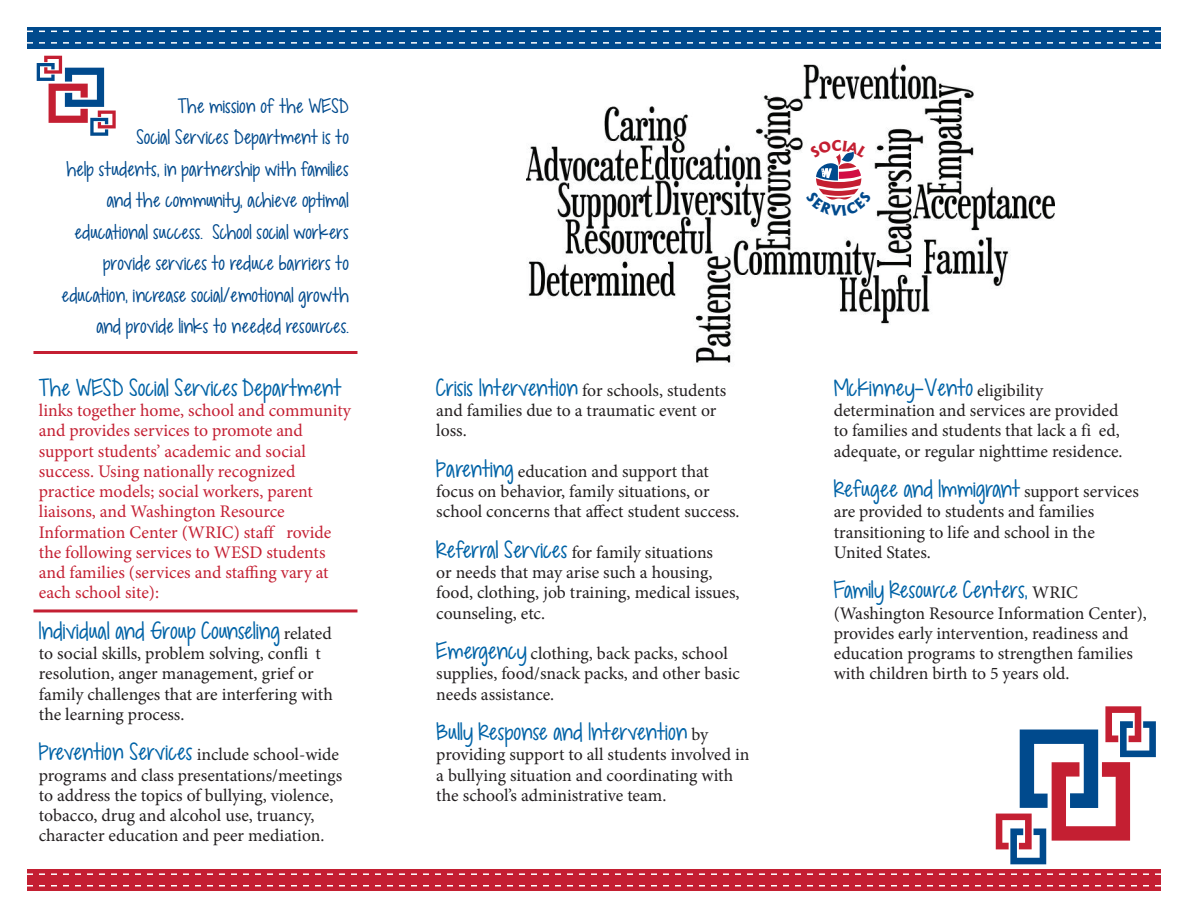
<style>
.page{position:relative;width:1188px;height:918px;background:#fff}
.page>*{position:absolute;margin:0;border:0;box-sizing:border-box;transform-origin:0 0}
.t1{font:17.7px/20.2px "Minion Pro";color:#231f20}
.t2{font:17.7px/20.2px "Minion Pro";color:#c41f32}
.t3{font:17.7px "KG Dropsof Jupiter";color:#0163a7}
.t4{font:15px/31.5px "KG Dropsof Jupiter";color:#004a8d;text-align:right}
.s1{font-family:"Minion Pro";color:#231f20}
.s2{font-family:"KG Dropsof Jupiter";color:#0163a7}
</style>
<div class="page">
<img style="left:527px;top:64px;width:527px;height:299px">
<div style="left:27px;top:869px;width:1134px;height:22px;background:#c41f32"></div>
<div style="left:27px;top:27px;width:1134px;height:22px;background:#004a8d"></div>
<hr style="left:33px;top:351px;width:324px;height:3px;background:#c41f32">
<hr style="left:33px;top:609px;width:324px;height:3px;background:#c41f32">
<svg style="left:27px;top:31px;width:1134px;height:1px"></svg>
<svg style="left:27px;top:873px;width:1134px;height:2px"></svg>
<svg style="left:27px;top:42px;width:1134px;height:2px"></svg>
<svg style="left:27px;top:885px;width:1134px;height:1px"></svg>
<svg style="left:996px;top:706px;width:160px;height:158px"></svg>
<svg style="left:37px;top:56px;width:79px;height:80px"></svg>
<svg style="left:806px;top:140px;width:66px;height:76px"></svg>
<p class="t4" style="left:62px;top:91px;width:289px">The mission of the WESD<br>Social Services Department is to<br>help students, in partnership with families and the community, achieve optimal educational success. School social workers provide services to reduce barriers to education, increase social/emotional growth and provide links to needed resources.</p>
<p class="t3" style="left:39px;top:373px;width:304px">The WESD Social Services Department</p>
<p class="t2" style="left:39px;top:400px;width:314px">links together home, school and community and provides services to promote and support students’ academic and social success. Using nationally recognized practice models; social workers, parent liaisons, and Washington Resource Information Center (WRIC) staff rovide the following services to WESD students and families (services and staffing vary at each school site):</p>
<p class="t3" style="left:39px;top:616px;width:294px">Individual and Group Counseling <span class="s1">related</span></p>
<p class="t1" style="left:39px;top:643px;width:295px">to social skills, problem solving, confli t resolution, anger management, grief or family challenges that are interfering with the learning process.</p>
<p class="t3" style="left:39px;top:738px;width:302px">Prevention Services <span class="s1">include school-wide</span></p>
<p class="t1" style="left:39px;top:765px;width:305px">programs and class presentations/meetings to address the topics of bullying, violence, tobacco, drug and alcohol use, truancy, character education and peer mediation.</p>
<p class="t1" style="left:436px;top:380px;width:292px"><span class="s2">Crisis Intervention</span> for schools, students and families due to a traumatic event or loss.</p>
<p class="t1" style="left:436px;top:461px;width:305px"><span class="s2">Parenting</span> education and support that focus on behavior, family situations, or school concerns that affect student success.</p>
<p class="t1" style="left:436px;top:542px;width:305px"><span class="s2">Referral Services</span> for family situations<br>or needs that may arise such a housing, food, clothing, job training, medical issues, counseling, etc.</p>
<p class="t1" style="left:436px;top:643px;width:305px"><span class="s2">Emergency</span> clothing, back packs, school supplies, food/snack packs, and other basic needs assistance.</p>
<p class="t3" style="left:436px;top:718px;width:274px">Bully Response and Intervention <span class="s1">by</span></p>
<p class="t1" style="left:436px;top:745px;width:315px">providing support to all students involved in a bullying situation and coordinating with the school’s administrative team.</p>
<p class="t3" style="left:834px;top:373px;width:211px">McKinney-Vento <span class="s1">eligibility</span></p>
<p class="t1" style="left:834px;top:400px;width:290px">determination and services are provided to families and students that lack a fi ed, adequate, or regular nighttime residence.</p>
<p class="t3" style="left:834px;top:475px;width:307px">Refugee and Immigrant <span class="s1">support services</span></p>
<p class="t1" style="left:834px;top:502px;width:263px;text-align:justify">are provided to students and families transitioning to life and school in the United States.</p>
<p class="t3" style="left:834px;top:576px;width:246px">Family Resource Centers, <span class="s1">WRIC</span></p>
<p class="t1" style="left:834px;top:603px;width:315px">(Washington Resource Information Center), provides early intervention, readiness and education programs to strengthen families with children birth to 5 years old.</p>
</div>
